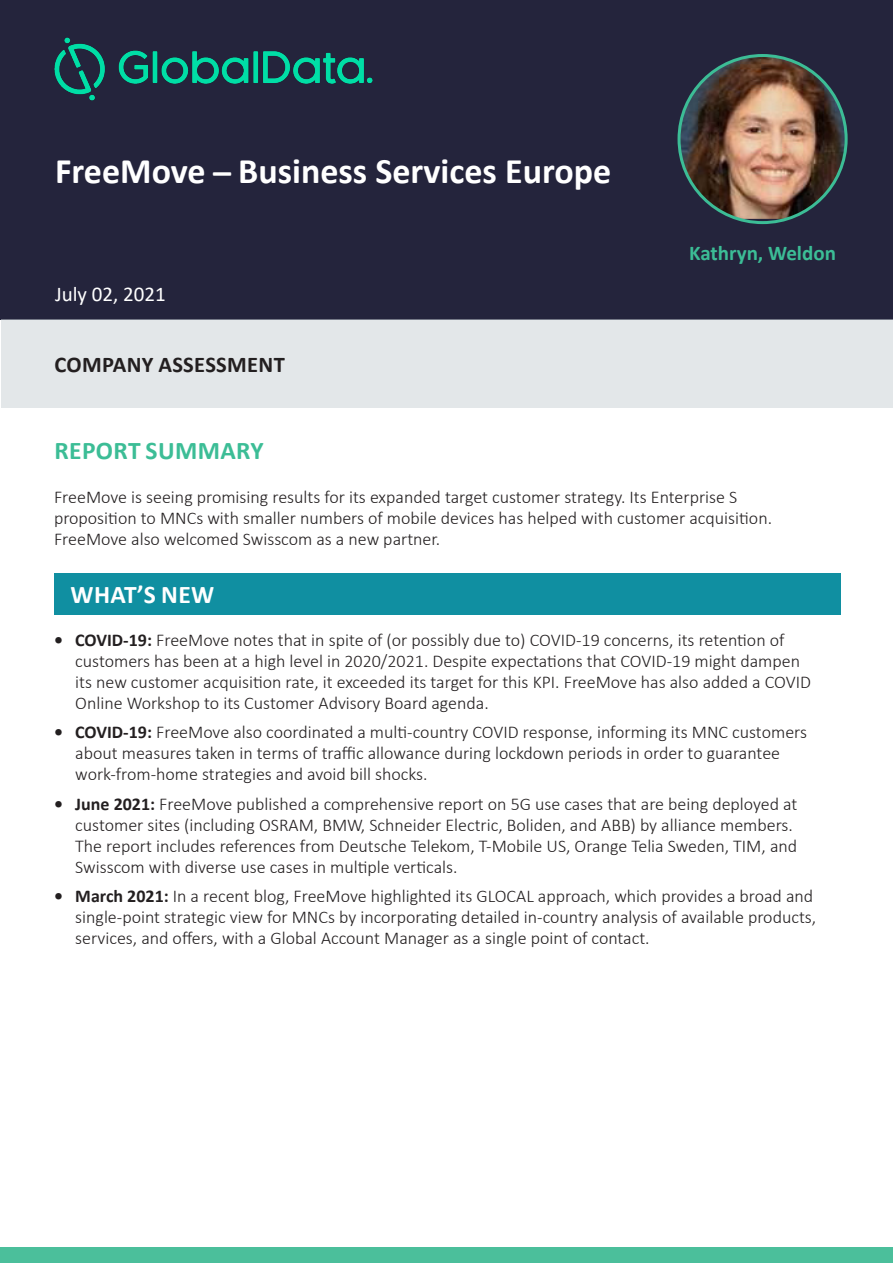
<style>
.page{position:relative;width:893px;height:1263px;background:#fff}
.page>*{position:absolute;margin:0;border:0;box-sizing:border-box;transform-origin:0 0}
.Heading_1{font:700 36px "Calibri";color:#fff}
.t1{font:700 25.5px "Calibri";letter-spacing:.015em;color:#3cbd96}
.t2{font:700 25.5px "Calibri";letter-spacing:.015em;color:#fff}
.t3{font:700 22.5px "Calibri";letter-spacing:.015em;color:#231f20}
.t4{font:700 21px "Calibri";color:#3cbd96}
.t5{font:21px "Calibri";color:#fff}
.Body{font:300 18px/21px "Calibri";color:#231f20}
.s1{font-weight:700}
</style>
<div class="page">
<div style="left:0;top:1247px;width:893px;height:16px;background:#4bbf9b"></div>
<div style="left:0;top:0;width:893px;height:320px;background:#24243c"></div>
<img style="left:54px;top:37px;width:319px;height:63px">
<img style="left:681px;top:56px;width:165px;height:163px">
<div style="left:54px;top:574px;width:786px;height:41px;background:#108fa1"></div>
<div style="left:1px;top:320px;width:891px;height:88px;background:#e3e7e9"></div>
<p class="Heading_1" style="left:55px;top:145px;width:558px">FreeMove ̶Business Services Europe</p>
<p class="t5" style="left:55px;top:279px;width:112px">July 02, 2021</p>
<p class="t3" style="left:54px;top:349px;width:232px">COMPANY ASSESSMENT</p>
<p class="t1" style="left:54px;top:433px;width:211px">REPORT SUMMARY</p>
<p class="t4" style="left:689px;top:238px;width:148px">Kathryn, Weldon</p>
<p class="Body" style="left:54px;top:487px;width:720px">FreeMove is seeing promising results for its expanded target customer strategy. Its Enterprise S proposition to MNCs with smaller numbers of mobile devices has helped with customer acquisition.<br>FreeMove also welcomed Swisscom as a new partner.</p>
<p class="t2" style="left:71px;top:576px;width:145px">WHAT’S NEW</p>
<p class="Body" style="left:75px;top:629px;width:737px;text-indent:-21px"><span class="s1">• COVID-19:</span> FreeMove notes that in spite of (or possibly due to) COVID-19 concerns, its retention of customers has been at a high level in 2020/2021. Despite expectations that COVID-19 might dampen its new customer acquisition rate, it exceeded its target for this KPI. FreeMove has also added a COVID Online Workshop to its Customer Advisory Board agenda.</p>
<p class="Body" style="left:75px;top:721px;width:733px;text-indent:-21px"><span class="s1">• COVID-19:</span> FreeMove also coordinated a multi-country COVID response, informing its MNC customers about measures taken in terms of traffic allowance during lockdown periods in order to guarantee work-from-home strategies and avoid bill shocks.</p>
<p class="Body" style="left:75px;top:793px;width:724px;text-indent:-21px"><span class="s1">• June 2021:</span> FreeMove published a comprehensive report on 5G use cases that are being deployed at customer sites (including OSRAM, BMW, Schneider Electric, Boliden, and ABB) by alliance members.<br>The report includes references from Deutsche Telekom, T-Mobile US, Orange Telia Sweden, TIM, and Swisscom with diverse use cases in multiple verticals.</p>
<p class="Body" style="left:75px;top:885px;width:743px;text-indent:-21px"><span class="s1">• March 2021:</span> In a recent blog, FreeMove highlighted its GLOCAL approach, which provides a broad and single-point strategic view for MNCs by incorporating detailed in-country analysis of available products, services, and offers, with a Global Account Manager as a single point of contact.</p>
</div>
